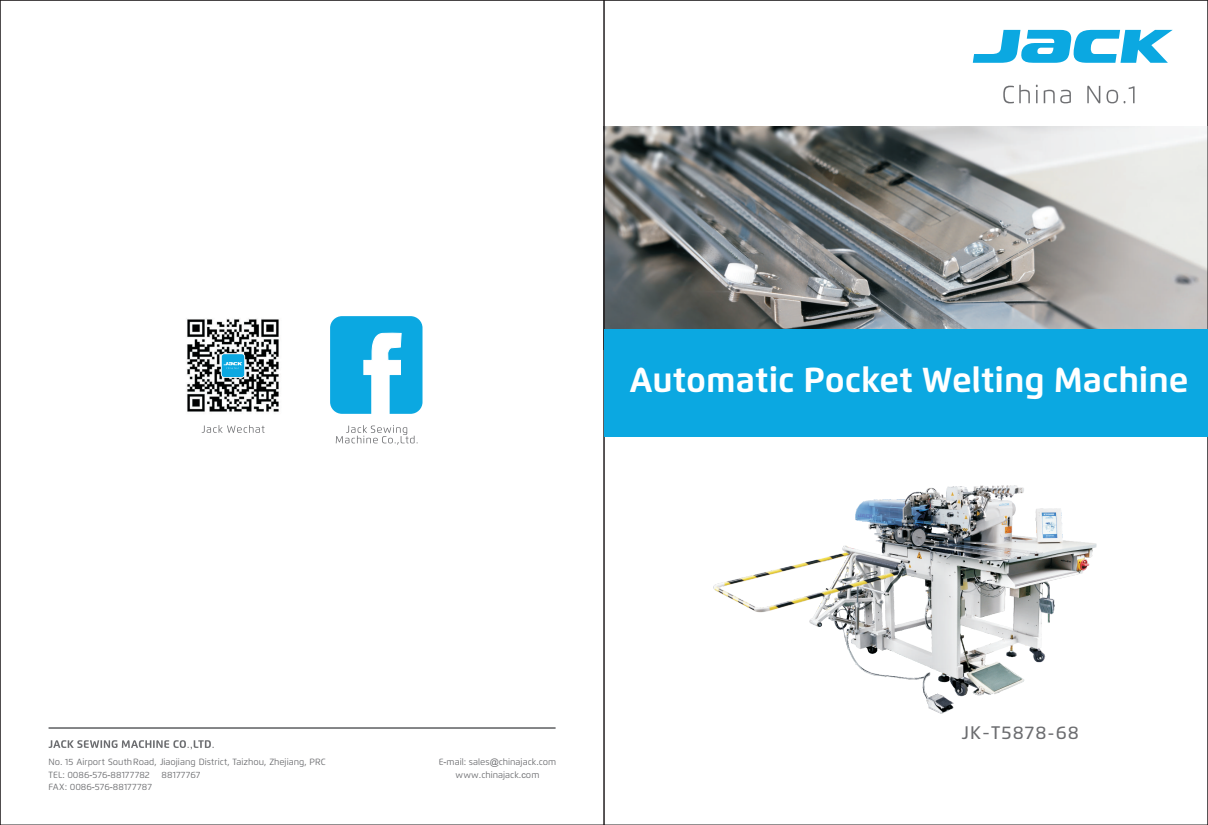
<style>
.page{position:relative;width:1208px;height:825px;background:#fff}
.page>*{position:absolute;margin:0;border:0;box-sizing:border-box;transform-origin:0 0}
.t1{font:700 34.6px "Flexo";color:#fff}
.t2{font:800 18.2px "Flexo";letter-spacing:.065em;color:#6c6d70}
.t3{font:9px/12.4px "Flexo";color:#6c6d70}
.s1{font-family:"Arial Unicode MS"}
.s2{font-family:"Microsoft Ya Hei";font-weight:400}
</style>
<div class="page">
<img style="left:605px;top:127px;width:601px;height:202px">
<img style="left:713px;top:485px;width:384px;height:229px">
<svg style="left:202px;top:425px;width:63px;height:8px"></svg>
<svg style="left:336px;top:425px;width:81px;height:20px"></svg>
<div style="left:324px;top:312px;width:104px;height:106px;border:9px solid #fff;border-radius:12px"></div>
<div style="left:330px;top:316px;width:92px;height:98px;background:#0ba8e1;border-radius:12px"></div>
<svg style="left:364px;top:333px;width:37px;height:83px"></svg>
<img style="left:187px;top:318px;width:92px;height:94px">
<div style="left:222px;top:354px;width:22px;height:23px;background:#0ba8e1;border-radius:2px"></div>
<svg style="left:224px;top:362px;width:18px;height:7px"></svg>
<hr style="left:49px;top:728px;width:506px;height:1px;background:#6c6d70">
<svg style="left:49px;top:740px;width:165px;height:9px"></svg>
<svg style="left:1003px;top:85px;width:26px;height:18px"></svg>
<svg style="left:1036px;top:85px;width:1px;height:18px"></svg>
<svg style="left:1043px;top:90px;width:11px;height:13px"></svg>
<svg style="left:1060px;top:90px;width:11px;height:13px"></svg>
<svg style="left:1087px;top:86px;width:13px;height:17px"></svg>
<svg style="left:1106px;top:86px;width:28px;height:17px"></svg>
<svg style="left:972px;top:30px;width:200px;height:33px"></svg>
<div style="left:604px;top:329px;width:603px;height:107px;background:#0ba8e1"></div>
<h1 class="t1" style="left:629px;top:365px;width:561px">Automatic Pocket Welting Machine</h1>
<p class="t3" style="left:49px;top:756px;width:278px">No<span class="s1">.</span> 15 Airport South Road, Jiaojiang District, Taizhou, Zhejiang, PRC<br>TEL<span class="s1">:</span> 0086<span class="s1">-</span>576<span class="s1">-</span>88177782</p>
<p class="t3" style="left:162px;top:769px;width:40px">88177767</p>
<p class="t3" style="left:49px;top:781px;width:105px">FAX<span class="s1">:</span> 0086<span class="s1">-</span>576<span class="s1">-</span>88177787</p>
<p class="t3" style="left:439px;top:756px;width:119px;text-align:center">E<span class="s1">-</span>mail<span class="s1">:</span> sales<span class="s1">@</span>chinajack<span class="s1">.</span>com www<span class="s1">.</span>chinajack<span class="s1">.c</span>om</p>
<h2 class="t2" style="left:962px;top:725px;width:118px">JK<span class="s2">-</span>T5878-68</h2>
</div>
